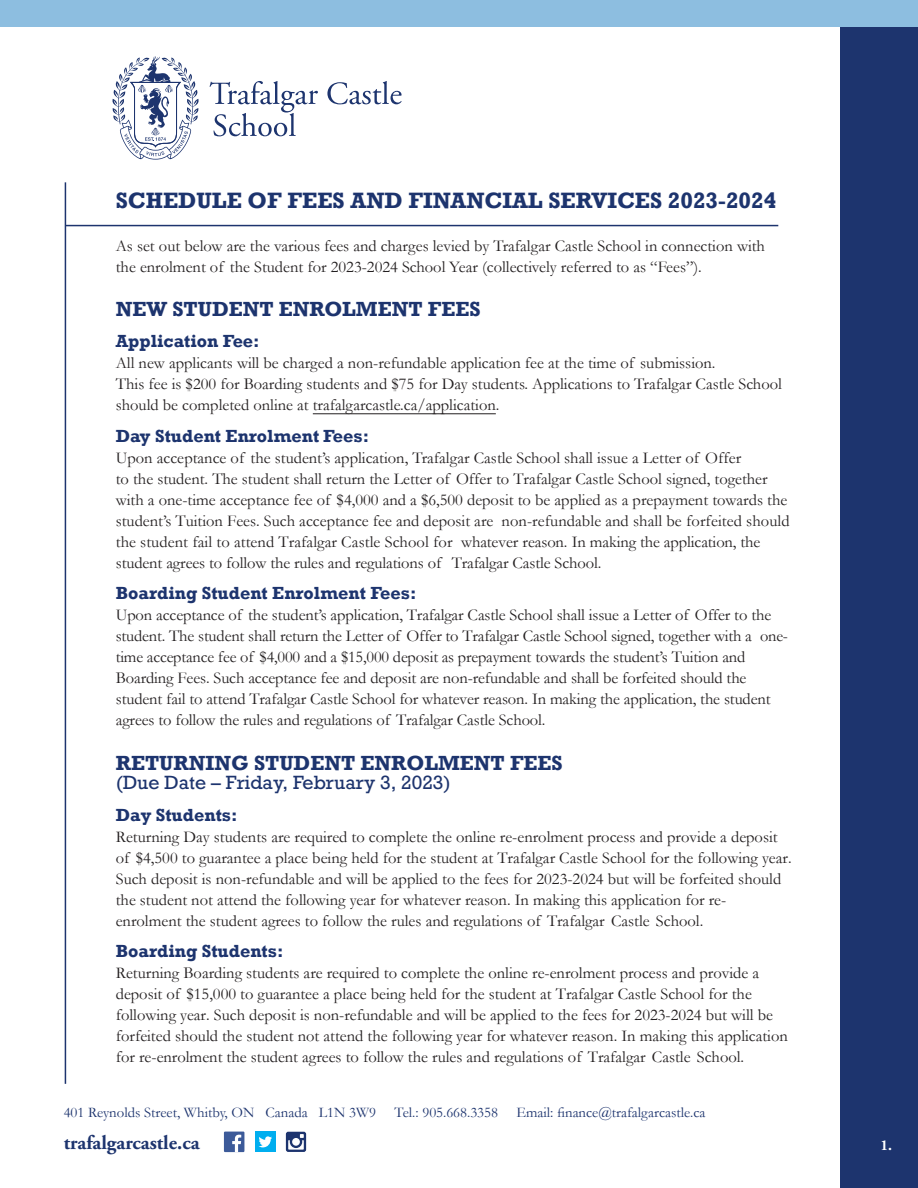
<style>
.page{position:relative;width:918px;height:1188px;background:#fff}
.page>*{position:absolute;margin:0;border:0;box-sizing:border-box;transform-origin:0 0}
.t1{font:700 22.8px "Rockwell";color:#1d346e}
.t2{font:700 21px "Rockwell";color:#1d346e}
.t3{font:700 19.95px "Adobe Garamond";color:#1d346e}
.t4{font:700 18px "Rockwell";color:#1d346e}
.t5{font:18px/31.5px "Rockwell";color:#1d346e}
.t6{font:16.5px/21px "Garamond";color:#231f20}
.t7{font:700 15px "Adobe Garamond";color:#fff}
.t8{font:14.7px "Garamond";color:#1d346e}
.s1{font-weight:700}
</style>
<div class="page">
<hr style="left:65px;top:182px;width:1px;height:902px;background:#1d346e">
<hr style="left:65px;top:225px;width:713px;height:1px;background:#1d346e">
<svg style="left:112px;top:56px;width:87px;height:104px"></svg>
<svg style="left:210px;top:81px;width:108px;height:55px"></svg>
<svg style="left:327px;top:81px;width:75px;height:23px"></svg>
<div style="left:841px;top:17px;width:77px;height:1171px;background:#1d346e"></div>
<div style="left:255px;top:1132px;width:21px;height:20px;background:#00aeef"></div>
<svg style="left:259px;top:1136px;width:13px;height:11px"></svg>
<div style="left:224px;top:1132px;width:20px;height:20px;background:#3c5a99"></div>
<svg style="left:232px;top:1135px;width:9px;height:17px"></svg>
<svg style="left:286px;top:1132px;width:20px;height:20px"></svg>
<div style="left:0;top:0;width:918px;height:26px;background:#8dbee0"></div>
<hr style="left:313px;top:413px;width:183px;height:1px;background:#231f20">
<p class="t1" style="left:116px;top:186px;width:662px">SCHEDULE OF FEES AND FINANCIAL SERVICES 2023-2024</p>
<p class="t6" style="left:116px;top:236px;width:651px">As set out below are the various fees and charges levied by Trafalgar Castle School in connection with the enrolment of the Student for 2023-2024 School Year (collectively referred to as “Fees”).</p>
<p class="t2" style="left:116px;top:296px;width:366px">NEW STUDENT ENROLMENT FEES</p>
<p class="t4" style="left:116px;top:330px;width:145px">Application Fee:</p>
<p class="t6" style="left:116px;top:352px;width:668px">All new applicants will be charged a non-refundable application fee at the time of submission.<br>This fee is $200 for Boarding students and $75 for Day students. Applications to Trafalgar Castle School should be completed online at trafalgarcastle.ca/application.</p>
<p class="t4" style="left:116px;top:425px;width:255px">Day Student Enrolment Fees:</p>
<p class="t6" style="left:116px;top:447px;width:675px">Upon acceptance of the student’s application, Trafalgar Castle School shall issue a Letter of Offer<br>to the student. The student shall return the Letter of Offer to Trafalgar Castle School signed, together with a one-time acceptance fee of $4,000 and a $6,500 deposit to be applied as a prepayment towards the student’s Tuition Fees. Such acceptance fee and deposit are non-refundable and shall be forfeited should the student fail to attend Trafalgar Castle School for whatever reason. In making the application, the student agrees to follow the rules and regulations of Trafalgar Castle School.</p>
<p class="t4" style="left:116px;top:582px;width:302px">Boarding Student Enrolment Fees:</p>
<p class="t6" style="left:116px;top:604px;width:674px">Upon acceptance of the student’s application, Trafalgar Castle School shall issue a Letter of Offer to the student. The student shall return the Letter of Offer to Trafalgar Castle School signed, together with a one&shy;time acceptance fee of $4,000 and a $15,000 deposit as prepayment towards the student’s Tuition and Boarding Fees. Such acceptance fee and deposit are non-refundable and shall be forfeited should the student fail to attend Trafalgar Castle School for whatever reason. In making the application, the student agrees to follow the rules and regulations of Trafalgar Castle School.</p>
<p class="t2" style="left:116px;top:751px;width:448px">RETURNING STUDENT ENROLMENT FEES</p>
<p class="t5" style="left:116px;top:767px;width:337px">(Due Date – Friday, February 3, 2023)<br><span class="s1">Day Students:</span></p>
<p class="t6" style="left:116px;top:826px;width:677px">Returning Day students are required to complete the online re-enrolment process and provide a deposit of $4,500 to guarantee a place being held for the student at Trafalgar Castle School for the following year.<br>Such deposit is non-refundable and will be applied to the fees for 2023-2024 but will be forfeited should the student not attend the following year for whatever reason. In making this application for re&shy;enrolment the student agrees to follow the rules and regulations of Trafalgar Castle School.</p>
<p class="t4" style="left:116px;top:940px;width:169px">Boarding Students:</p>
<p class="t6" style="left:116px;top:962px;width:674px">Returning Boarding students are required to complete the online re-enrolment process and provide a deposit of $15,000 to guarantee a place being held for the student at Trafalgar Castle School for the following year. Such deposit is non-refundable and will be applied to the fees for 2023-2024 but will be forfeited should the student not attend the following year for whatever reason. In making this application for re-enrolment the student agrees to follow the rules and regulations of Trafalgar Castle School.</p>
<p class="t8" style="left:64px;top:1104px;width:643px">401 Reynolds Street, Whitby, ON Canada L1N 3W9 Tel.: 905.668.3358 Email: finance@trafalgarcastle.ca</p>
<p class="t3" style="left:64px;top:1132px;width:137px">trafalgarcastle.ca</p>
<p class="t7" style="left:880px;top:1137px;width:13px">1.</p>
</div>
